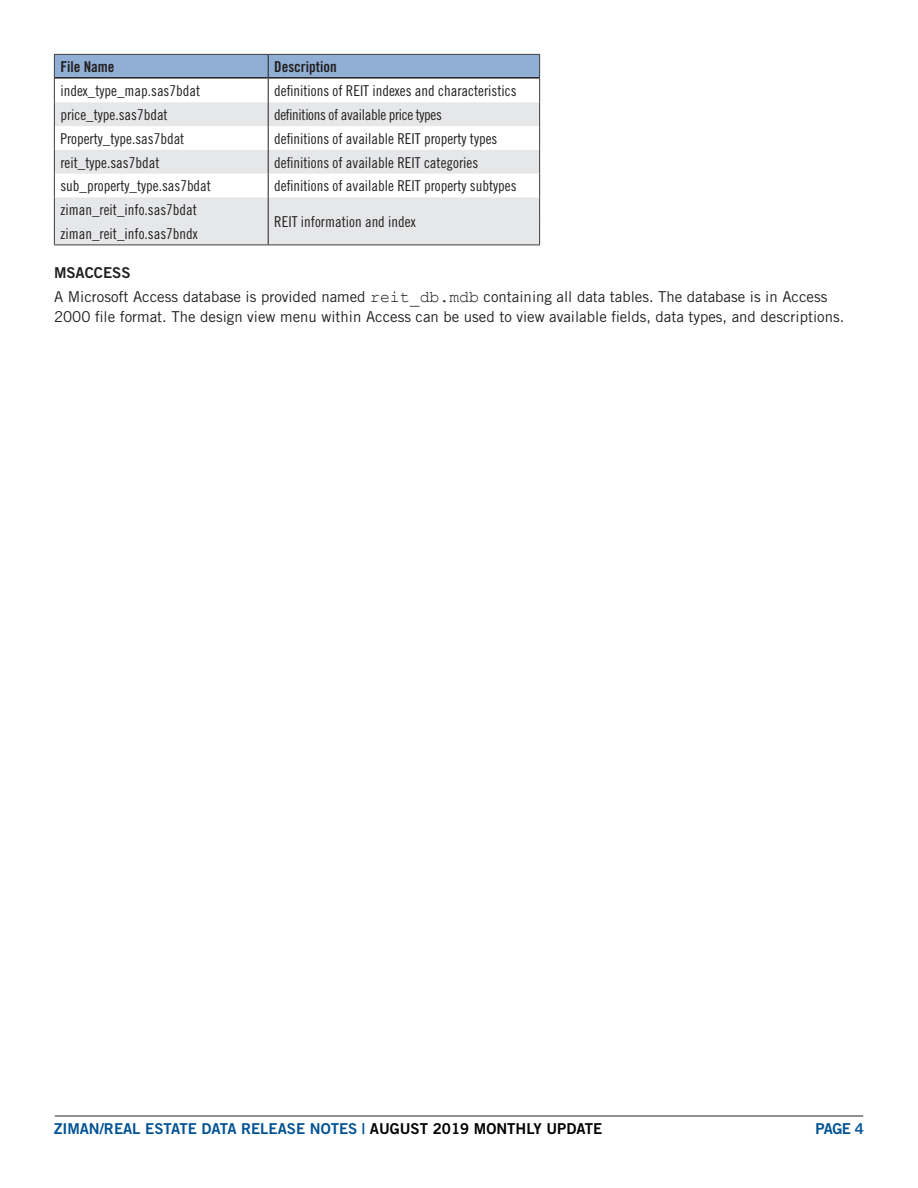
<style>
.page{position:relative;width:918px;height:1188px;background:#fff}
.page>*{position:absolute;margin:0;border:0;box-sizing:border-box;transform-origin:0 0}
.Table_Content{font:15px "Trade Gothic Cond Eighteen";color:#231f20}
.t1{font:15px/19.5px "Trade Gothic";color:#231f20}
.t2{font:15px "Trade Gothic Bold Two";color:#005294}
.Table_Content-2{font:15px "Trade Gothic Cond Eighteen";letter-spacing:-.025em;color:#231f20}
.Table_Header{font:15px "Trade Gothic Bold Cond Twenty";color:#231f20}
.t3{font:15px "Trade Gothic Bold Two";color:#000}
.Heading_3{font:15px "Trade Gothic Bold Two";color:#231f20}
.s1{font-family:"Courier New";font-size:16.5px}
.s2{color:#000}
</style>
<div class="page">
<hr style="left:55px;top:1116px;width:808px;height:1px;background:#231f20">
<hr style="left:54px;top:245px;width:214px;height:1px;background:#3e3e3f">
<hr style="left:268px;top:245px;width:272px;height:1px;background:#3e3e3f">
<svg style="left:54px;top:54px;width:486px;height:191px"></svg>
<hr style="left:55px;top:77px;width:213px;height:2px;background:#231f20">
<hr style="left:268px;top:77px;width:271px;height:2px;background:#231f20">
<p class="Table_Header" style="left:60px;top:57px;width:56px">File Name</p>
<p class="Table_Header" style="left:274px;top:57px;width:64px">Description</p>
<p class="Table_Content" style="left:60px;top:82px;width:141px">index_type_map.sas7bdat</p>
<p class="Table_Content" style="left:274px;top:82px;width:244px">definitions of REIT indexes and characteristics</p>
<p class="Table_Content" style="left:60px;top:106px;width:109px">price_type.sas7bdat</p>
<p class="Table_Content-2" style="left:274px;top:106px;width:169px">definitions of available price types</p>
<p class="Table_Content" style="left:60px;top:130px;width:126px">Property_type.sas7bdat</p>
<p class="Table_Content" style="left:274px;top:130px;width:225px">definitions of available REIT property types</p>
<p class="Table_Content" style="left:60px;top:153px;width:101px">reit_type.sas7bdat</p>
<p class="Table_Content" style="left:274px;top:153px;width:206px">definitions of available REIT categories</p>
<p class="Table_Content" style="left:60px;top:177px;width:152px">sub_property_type.sas7bdat</p>
<p class="Table_Content" style="left:274px;top:177px;width:244px">definitions of available REIT property subtypes</p>
<p class="Table_Content" style="left:60px;top:201px;width:138px">ziman_reit_info.sas7bdat</p>
<p class="Table_Content" style="left:274px;top:213px;width:143px">REIT information and index</p>
<p class="Table_Content" style="left:60px;top:225px;width:139px">ziman_reit_info.sas7bndx</p>
<p class="Heading_3" style="left:54px;top:264px;width:78px">MSACCESS</p>
<p class="t1" style="left:54px;top:287px;width:792px">A Microsoft Access database is provided named <span class="s1">reit_db.mdb</span> containing all data tables. The database is in Access<br>2000 file format. The design view menu within Access can be used to view available fields, data types, and descriptions.</p>
<p class="t2" style="left:54px;top:1119px;width:336px">ZIMAN/REAL ESTATE DATA RELEASE NOTES | <span class="s2">AUGUST</span></p>
<p class="t3" style="left:433px;top:1119px;width:64px">2019 MONTHLY</p>
<p class="t3" style="left:546px;top:1119px;width:57px">UPDATE</p>
<p class="t2" style="left:816px;top:1119px;width:50px">PAGE 4</p>
</div>
